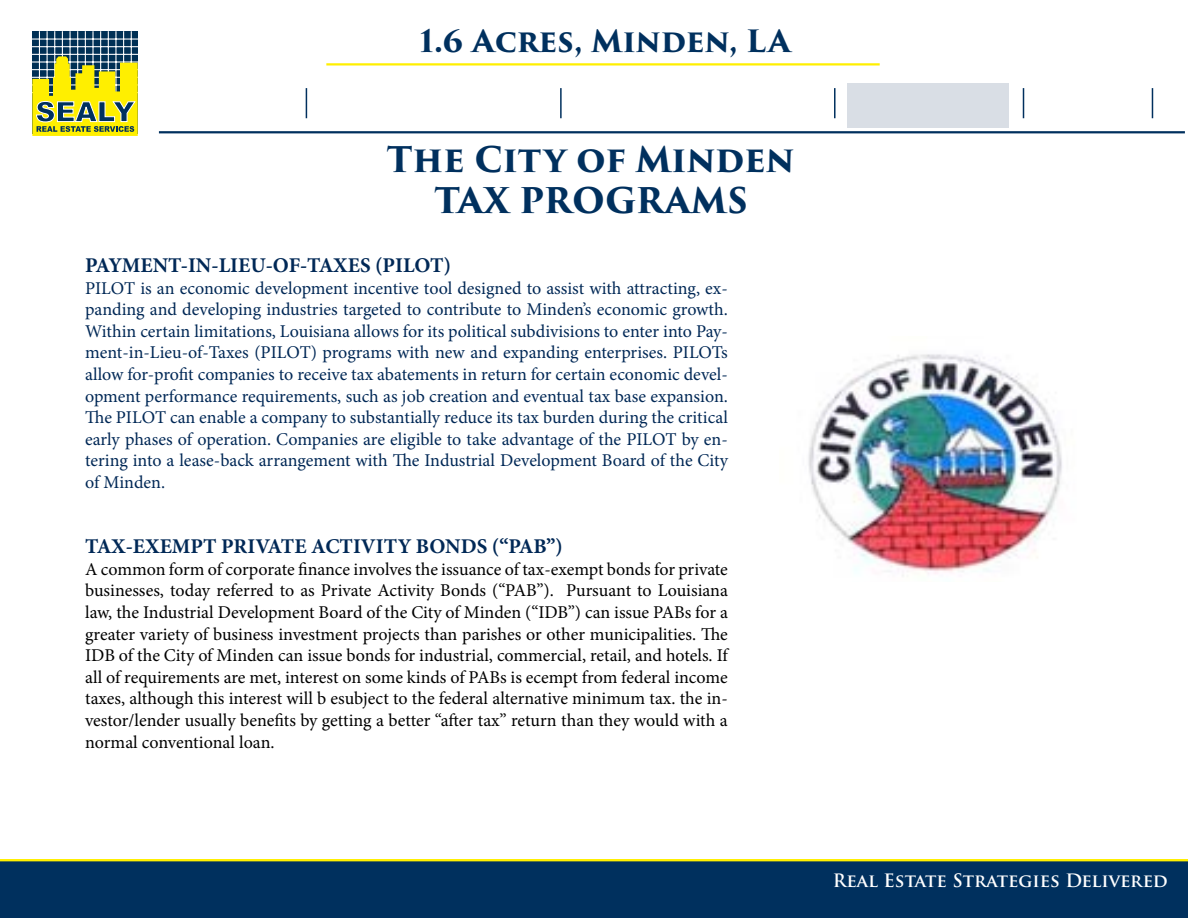
<style>
.page{position:relative;width:1188px;height:918px;background:#fff}
.page>*{position:absolute;margin:0;border:0;box-sizing:border-box;transform-origin:0 0}
.t1{font:700 34.5px/41.4px "Trajan Pro 3";letter-spacing:-.005em;color:#00305e;text-align:center}
.t2{font:700 30px "Trajan Pro 3";letter-spacing:-.01em;color:#00305e}
.t3{font:700 21px "Minion Pro";color:#002856}
.t4{font:18px/21.6px "Minion Pro";letter-spacing:-.005em;color:#002856;text-align:justify}
.t5{font:18px/21.6px "Minion Pro";color:#000;text-align:justify}
.t6{font:700 18px "Trajan Pro";color:#fff}
</style>
<div class="page">
<div style="left:0;top:861px;width:1188px;height:57px;background:#00305e"></div>
<hr style="left:0;top:859px;width:1188px;height:2px;background:#ffef00">
<svg style="left:32px;top:31px;width:106px;height:25px;background:#123e60"></svg>
<hr style="left:32px;top:39px;width:107px;height:1px;background:#fff">
<hr style="left:32px;top:46px;width:107px;height:1px;background:#fff">
<hr style="left:32px;top:54px;width:107px;height:1px;background:#fff">
<hr style="left:39px;top:31px;width:1px;height:85px;background:#fff">
<hr style="left:47px;top:31px;width:1px;height:85px;background:#fff">
<hr style="left:54px;top:31px;width:1px;height:85px;background:#fff">
<hr style="left:62px;top:31px;width:1px;height:85px;background:#fff">
<hr style="left:70px;top:31px;width:1px;height:85px;background:#fff">
<hr style="left:77px;top:31px;width:1px;height:85px;background:#fff">
<hr style="left:85px;top:31px;width:1px;height:85px;background:#fff">
<hr style="left:92px;top:31px;width:2px;height:85px;background:#fff">
<hr style="left:100px;top:31px;width:1px;height:85px;background:#fff">
<hr style="left:108px;top:31px;width:1px;height:85px;background:#fff">
<hr style="left:115px;top:31px;width:2px;height:85px;background:#fff">
<hr style="left:123px;top:31px;width:1px;height:85px;background:#fff">
<hr style="left:131px;top:31px;width:1px;height:85px;background:#fff">
<svg style="left:32px;top:56px;width:106px;height:80px;background:#b3b834"></svg>
<hr style="left:159px;top:131px;width:1026px;height:2px;background:#00305e">
<hr style="left:326px;top:63px;width:554px;height:3px;background:#ffef00">
<div style="left:847px;top:83px;width:162px;height:45px;background:#d9dee5"></div>
<hr style="left:306px;top:88px;width:1px;height:30px;background:#00305e">
<hr style="left:560px;top:88px;width:2px;height:30px;background:#00305e">
<hr style="left:834px;top:88px;width:2px;height:30px;background:#00305e">
<hr style="left:1023px;top:88px;width:1px;height:30px;background:#00305e">
<hr style="left:1152px;top:88px;width:1px;height:30px;background:#00305e">
<img style="left:808px;top:354px;width:254px;height:222px">
<h2 class="t2" style="left:420px;top:19px;width:372px">1.6 Acres, Minden, LA</h2>
<h1 class="t1" style="left:387px;top:139px;width:409px">The City of Minden<br>TAX PROGRAMS</h1>
<p class="t3" style="left:85px;top:251px;width:367px">PAYMENT-IN-LIEU-OF-TAXES (PILOT)</p>
<p class="t4" style="left:85px;top:277px;width:644px">PILOT is an economic development incentive tool designed to assist with attracting, ex&shy;panding and developing industries targeted to contribute to Minden’s economic growth.<br>Within certain limitations, Louisiana allows for its political subdivisions to enter into Pay&shy;ment-in-Lieu-of-Taxes (PILOT) programs with new and expanding enterprises. PILOTs allow for-profit companies to receive tax abatements in return for certain economic devel&shy;opment performance requirements, such as job creation and eventual tax base expansion.<br>The PILOT can enable a company to substantially reduce its tax burden during the critical early phases of operation. Companies are eligible to take advantage of the PILOT by en&shy;tering into a lease-back arrangement with The Industrial Development Board of the City of Minden.</p>
<p class="t3" style="left:85px;top:532px;width:479px">TAX-EXEMPT PRIVATE ACTIVITY BONDS (“PAB”)</p>
<p class="t5" style="left:85px;top:558px;width:644px">A common form of corporate finance involves the issuance of tax-exempt bonds for private businesses, today referred to as Private Activity Bonds (“PAB”). Pursuant to Louisiana law, the Industrial Development Board of the City of Minden (“IDB”) can issue PABs for a greater variety of business investment projects than parishes or other municipalities. The IDB of the City of Minden can issue bonds for industrial, commercial, retail, and hotels. If all of requirements are met, interest on some kinds of PABs is ecempt from federal income taxes, although this interest will b esubject to the federal alternative minimum tax. the in&shy;vestor/lender usually benefits by getting a better “after tax” return than they would with a normal conventional loan.</p>
<p class="t6" style="left:833px;top:870px;width:336px">Real Estate Strategies Delivered</p>
</div>
